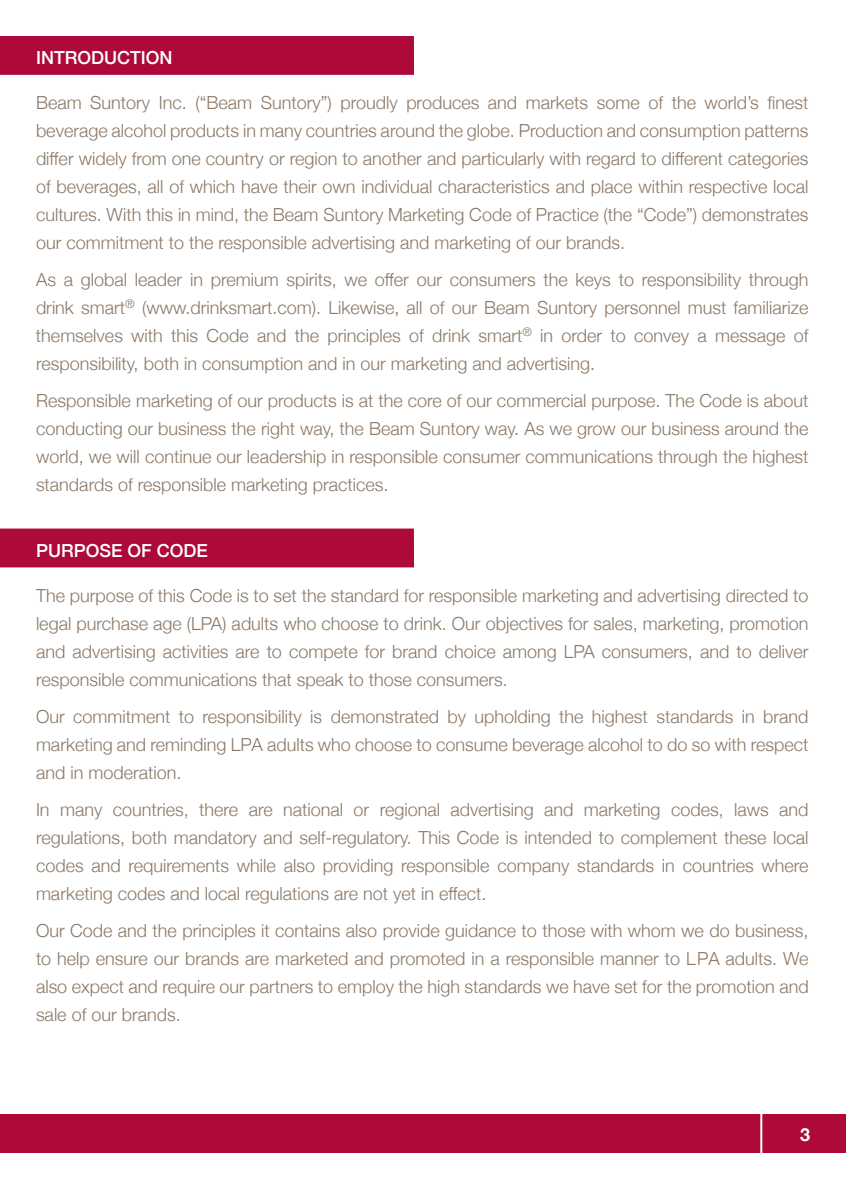
<style>
.page{position:relative;width:846px;height:1188px;background:#fff}
.page>*{position:absolute;margin:0;border:0;box-sizing:border-box;transform-origin:0 0}
.t1{font:300 18px/28px "Helvetica Neue";color:#8b7867;text-align:justify}
.t2{font:500 18px "Helvetica Neue";color:#fff}
.t3{font:700 18px "Helvetica Neue";color:#fff}
</style>
<div class="page">
<div style="left:0;top:36px;width:414px;height:39px;background:#ad0a39"></div>
<div style="left:0;top:529px;width:414px;height:38px;background:#ad0a39"></div>
<div style="left:0;top:1115px;width:846px;height:38px;background:#ad0a39"></div>
<hr style="left:760px;top:1104px;width:2px;height:57px;background:#fff">
<p class="t2" style="left:36px;top:43px;width:138px">INTRODUCTION</p>
<p class="t1" style="left:36px;top:87px;width:774px">Beam Suntory Inc. (“Beam Suntory”) proudly produces and markets some of the world’s finest beverage alcohol products in many countries around the globe. Production and consumption patterns differ widely from one country or region to another and particularly with regard to different categories of beverages, all of which have their own individual characteristics and place within respective local cultures. With this in mind, the Beam Suntory Marketing Code of Practice (the “Code”) demonstrates our commitment to the responsible advertising and marketing of our brands.</p>
<p class="t1" style="left:36px;top:264px;width:774px">As a global leader in premium spirits, we offer our consumers the keys to responsibility through drink smart<sup>®</sup> (www.drinksmart.com). Likewise, all of our Beam Suntory personnel must familiarize themselves with this Code and the principles of drink smart<sup>®</sup> in order to convey a message of responsibility, both in consumption and in our marketing and advertising.</p>
<p class="t1" style="left:36px;top:385px;width:774px">Responsible marketing of our products is at the core of our commercial purpose. The Code is about conducting our business the right way, the Beam Suntory way. As we grow our business around the world, we will continue our leadership in responsible consumer communications through the highest standards of responsible marketing practices.</p>
<p class="t2" style="left:36px;top:536px;width:173px">PURPOSE OF CODE</p>
<p class="t1" style="left:36px;top:580px;width:774px">The purpose of this Code is to set the standard for responsible marketing and advertising directed to legal purchase age (LPA) adults who choose to drink. Our objectives for sales, marketing, promotion and advertising activities are to compete for brand choice among LPA consumers, and to deliver responsible communications that speak to those consumers.</p>
<p class="t1" style="left:36px;top:701px;width:774px">Our commitment to responsibility is demonstrated by upholding the highest standards in brand marketing and reminding LPA adults who choose to consume beverage alcohol to do so with respect and in moderation.</p>
<p class="t1" style="left:36px;top:794px;width:774px">In many countries, there are national or regional advertising and marketing codes, laws and regulations, both mandatory and self-regulatory. This Code is intended to complement these local codes and requirements while also providing responsible company standards in countries where marketing codes and local regulations are not yet in effect.</p>
<p class="t1" style="left:36px;top:915px;width:774px">Our Code and the principles it contains also provide guidance to those with whom we do business, to help ensure our brands are marketed and promoted in a responsible manner to LPA adults. We also expect and require our partners to employ the high standards we have set for the promotion and sale of our brands.</p>
<p class="t3" style="left:800px;top:1120px;width:12px">3</p>
</div>
